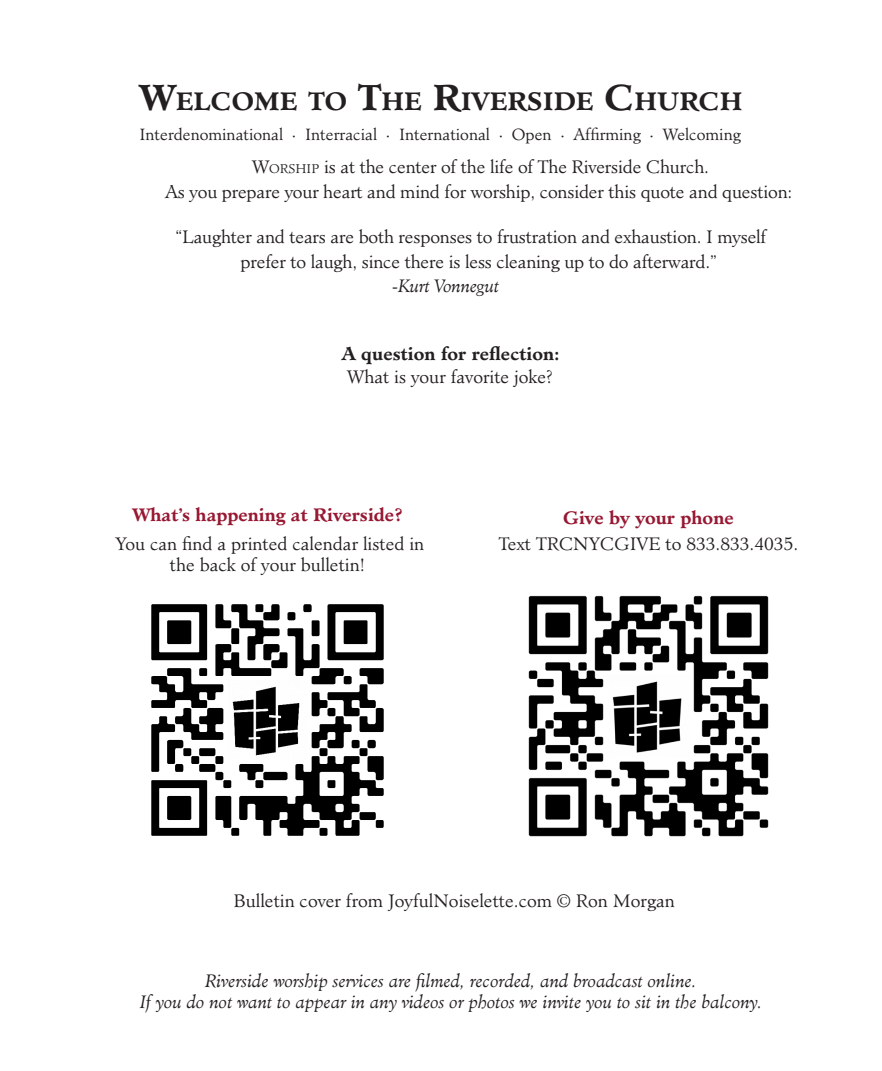
<style>
.page{position:relative;width:882px;height:1071px;background:#fff}
.page>*{position:absolute;margin:0;border:0;box-sizing:border-box;transform-origin:0 0}
.t1{font:700 24.5px "Minister Std";color:#231f20}
.t2{font:300 17.5px/24.5px "Minister Std";letter-spacing:-.01em;color:#231f20;text-align:center}
.t3{font:italic 300 17.5px "Minister Std";color:#231f20}
.t4{font:700 17.5px/22.8px "Minister Std";color:#231f20;text-align:center}
.t5{font:700 17.5px "Minister Std";color:#971832}
.t6{font:300 15.75px "Minister Std";color:#231f20}
.s1{font-size:35px}
.s2{font-style:inherit}
.s3{font-size:12.25px}
.s4{font-style:normal}
.s5{font-weight:300}
</style>
<div class="page">
<img style="left:528px;top:595px;width:241px;height:242px">
<img style="left:151px;top:604px;width:233px;height:232px">
<p class="t1" style="left:140px;top:86px;width:604px"><span class="s1">W</span>ELCOME TO <span class="s1">T</span>HE <span class="s1">R</span>IVERSIDE <span class="s1">C</span>HURCH</p>
<p class="t6" style="left:139px;top:125px;width:603px">Interdenominational · Interracial · International · Open · Affirming · Welcoming</p>
<p class="t2" style="left:165px;top:155px;width:629px"><span class="s2">W</span><span class="s3">ORSHIP</span> is at the center of the life of The Riverside Church.<br>As you prepare your heart and mind for worship, consider this quote and question:</p>
<p class="t2" style="left:176px;top:225px;width:592px">“Laughter and tears are both responses to frustration and exhaustion. I myself</p>
<p class="t2" style="left:241px;top:249px;width:478px">prefer to laugh, since there is less cleaning up to do afterward.”</p>
<p class="t3" style="left:392px;top:275px;width:109px"><span class="s4">-</span>Kurt Vonnegut</p>
<p class="t4" style="left:342px;top:343px;width:219px">A question for reflection:<br><span class="s5">What is your favorite joke?</span></p>
<p class="t5" style="left:132px;top:503px;width:272px">What’s happening at Riverside?</p>
<p class="t2" style="left:115px;top:534px;width:310px;line-height:21px">You can find a printed calendar listed in the back of your bulletin!</p>
<p class="t5" style="left:563px;top:507px;width:172px">Give by your phone</p>
<p class="t2" style="left:499px;top:532px;width:301px">Text TRCNYCGIVE to 833.833.4035.</p>
<p class="t2" style="left:233px;top:889px;width:443px">Bulletin cover from JoyfulNoiselette.com © Ron Morgan</p>
<p class="t3" style="left:205px;top:970px;width:493px">Riverside worship services are filmed, recorded, and broadcast online.</p>
<p class="t3" style="left:140px;top:991px;width:624px">If you do not want to appear in any videos or photos we invite you to sit in the balcony.</p>
</div>
